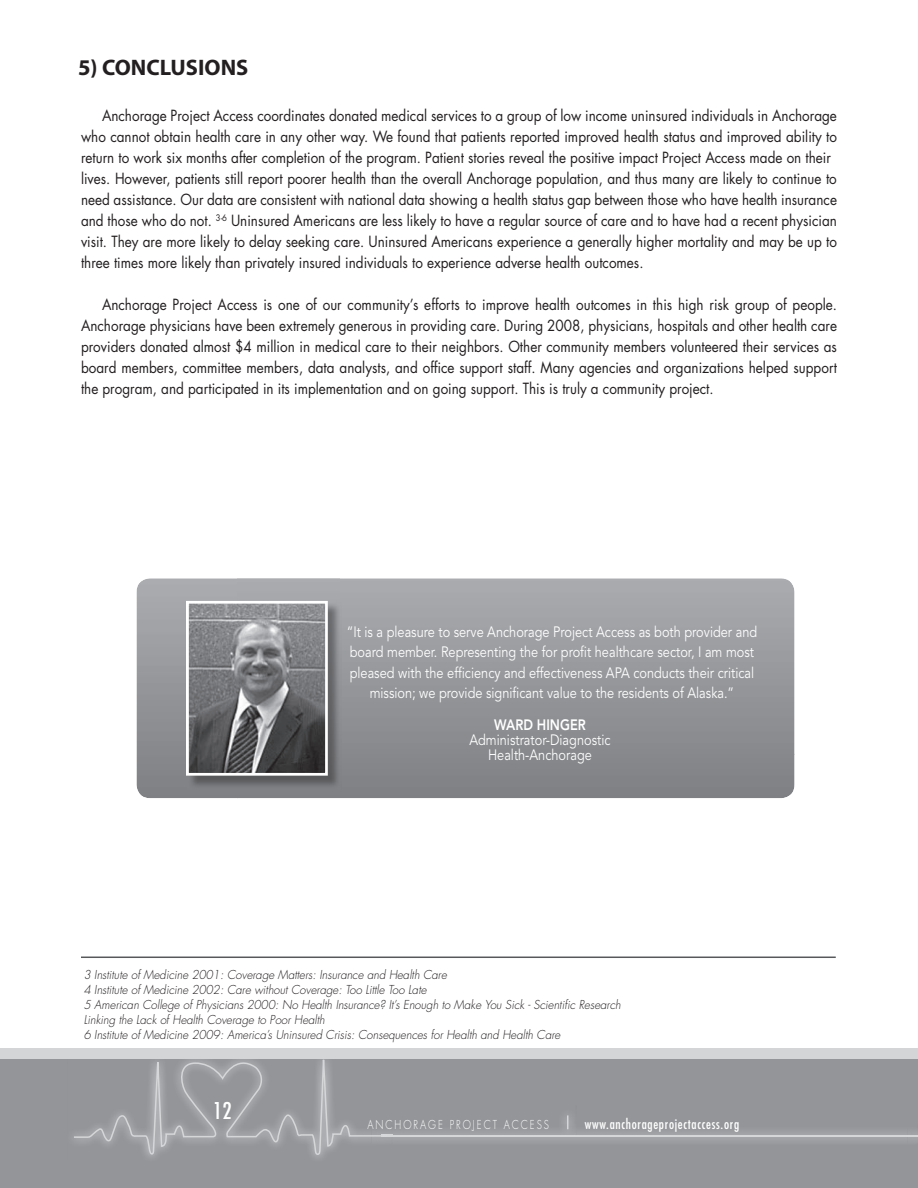
<style>
.page{position:relative;width:918px;height:1188px;background:#fff}
.page>*{position:absolute;margin:0;border:0;box-sizing:border-box;transform-origin:0 0}
.t1{font:700 22.5px "Myriad";color:#231f20}
.t2{font:condensed 22.5px "Futura";color:#fff}
.t3{font:15px/21px "Futura";color:#231f20;scale:.9 1}
.t4{font:15px/20.2px "Avenir";color:#fff;text-align:center;scale:.85 1}
.t5{font:800 15px "Avenir";color:#fff;scale:.85 1}
.t6{font:condensed 13.5px "Futura";letter-spacing:.05em;color:#fff}
.t7{font:italic 300 12px/15px "Futura";color:#231f20;scale:.95 1}
.t8{font:300 12px "Futura";letter-spacing:.2em;color:#fff;scale:.8 1}
</style>
<div class="page">
<div style="left:0;top:1059px;width:918px;height:129px;background:#939598"></div>
<div style="left:392px;top:1132px;width:516px;height:9px;background:#a1a2a6"></div>
<img style="left:908px;top:1132px;width:10px;height:9px">
<img style="left:392px;top:1132px;width:165px;height:3px">
<hr style="left:382px;top:1135px;width:536px;height:2px;background:#d5d6d8">
<svg style="left:72px;top:1048px;width:311px;height:108px"></svg>
<div style="left:0;top:1049px;width:918px;height:10px;background:#d4d5d7"></div>
<img style="left:557px;top:1115px;width:20px;height:20px">
<svg style="left:567px;top:1115px;width:1px;height:14px"></svg>
<hr style="left:81px;top:957px;width:755px;height:1px;background:#57585a">
<svg style="left:136px;top:578px;width:659px;height:221px;background:#95979a"></svg>
<img style="left:187px;top:602px;width:154px;height:187px">
<img style="left:190px;top:605px;width:134px;height:167px">
<div style="left:186px;top:601px;width:142px;height:175px;border:3px solid #fff"></div>
<h1 class="t1" style="left:78px;top:55px;width:172px">5) CONCLUSIONS</h1>
<p class="t3" style="left:81px;top:105px;width:842px;text-indent:21px">Anchorage Project Access coordinates donated medical services to a group of low income uninsured individuals in Anchorage who cannot obtain health care in any other way. We found that patients reported improved health status and improved ability to return to work six months after completion of the program. Patient stories reveal the positive impact Project Access made on their lives. However, patients still report poorer health than the overall Anchorage population, and thus many are likely to continue to need assistance. Our data are consistent with national data showing a health status gap between those who have health insurance and those who do not. <sup>3-6</sup> Uninsured Americans are less likely to have a regular source of care and to have had a recent physician visit. They are more likely to delay seeking care. Uninsured Americans experience a generally higher mortality and may be up to three times more likely than privately insured individuals to experience adverse health outcomes.</p>
<p class="t3" style="left:81px;top:294px;width:842px;text-align:justify;text-indent:21px">Anchorage Project Access is one of our community’s efforts to improve health outcomes in this high risk group of people.<br>Anchorage physicians have been extremely generous in providing care. During 2008, physicians, hospitals and other health care providers donated almost $4 million in medical care to their neighbors. Other community members volunteered their services as board members, committee members, data analysts, and office support staff. Many agencies and organizations helped support the program, and participated in its implementation and on going support. This is truly a community project.</p>
<p class="t4" style="left:347px;top:622px;width:484px">“It is a pleasure to serve Anchorage Project Access as both provider and board member. Representing the for profit healthcare sector, I am most pleased with the efficiency and effectiveness APA conducts their critical mission; we provide significant value to the residents of Alaska.”</p>
<p class="t5" style="left:494px;top:716px;width:109px">WARD HINGER</p>
<p class="t4" style="left:469px;top:733px;width:168px;line-height:15px">Administrator-Diagnostic<br>Health-Anchorage</p>
<p class="t7" style="left:84px;top:967px;width:567px">3 Institute of Medicine 2001: Coverage Matters: Insurance and Health Care<br>4 Institute of Medicine 2002: Care without Coverage: Too Little Too Late<br>5 American College of Physicians 2000: No Health Insurance? It’s Enough to Make You Sick - Scientific Research Linking the Lack of Health Coverage to Poor Health<br>6 Institute of Medicine 2009: America’s Uninsured Crisis: Consequences for Health and Health Care</p>
<h1 class="t2" style="left:213px;top:1096px;width:20px">12</h1>
<p class="t8" style="left:368px;top:1116px;width:228px">ANCHORAGE PROJECT ACCESS</p>
<p class="t6" style="left:585px;top:1116px;width:156px">www.anchorageprojectaccess.org</p>
</div>
